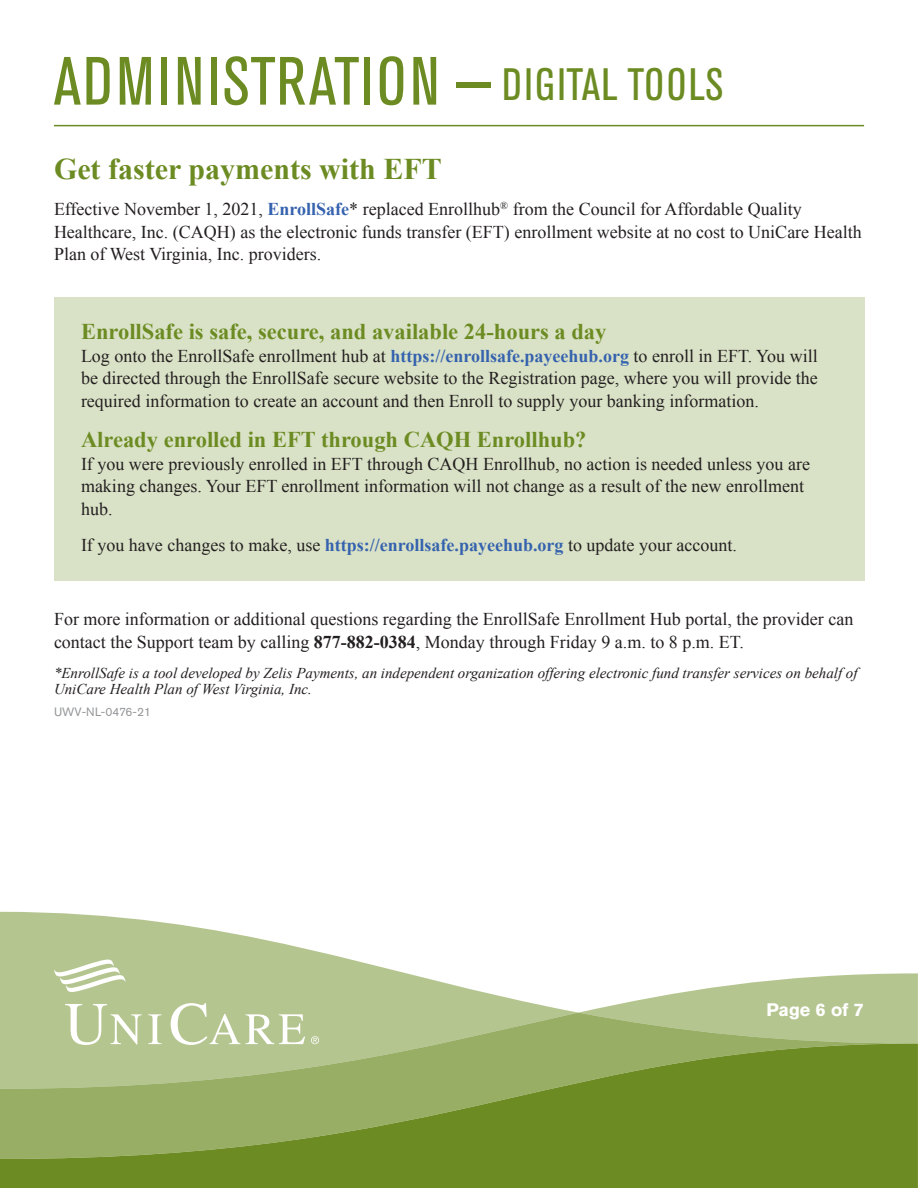
<style>
.page{position:relative;width:918px;height:1188px;background:#fff}
.page>*{position:absolute;margin:0;border:0;box-sizing:border-box;transform-origin:0 0}
.t1{font:condensed 67.5px "Akzidenz Grotesk Std";letter-spacing:.045em;color:#6c8b22}
.Title_Header{font:700 30px "Times New Roman";color:#6c8b22}
.Sub_head{font:700 22.5px "Times New Roman";color:#6c8b22}
.Body_Text{font:18px/22.5px "Times New Roman";color:#231f20}
.t2{font:700 18px "Akzidenz Grotesk Std";color:#fff}
.Body_Text-2{font:italic 15px/16.5px "Times New Roman";color:#231f20}
.Job_ID{font:12px "Akzidenz Grotesk Std";color:#939598}
.s1{font-size:45px}
.s2{font-weight:700;color:#3562ae}
.s3{font-weight:700}
</style>
<div class="page">
<svg style="left:0;top:912px;width:578px;height:101px;fill:#b5c590"></svg>
<svg style="left:578px;top:973px;width:340px;height:40px"></svg>
<svg style="left:0;top:1013px;width:918px;height:31px;background:#adbf84"></svg>
<svg style="left:0;top:1044px;width:918px;height:144px;background:#819c42"></svg>
<svg style="left:65px;top:1004px;width:77px;height:41px"></svg>
<svg style="left:148px;top:1014px;width:14px;height:30px"></svg>
<svg style="left:171px;top:1003px;width:69px;height:42px"></svg>
<svg style="left:246px;top:1014px;width:59px;height:30px"></svg>
<svg style="left:54px;top:960px;width:72px;height:32px"></svg>
<svg style="left:311px;top:1036px;width:8px;height:8px"></svg>
<hr style="left:54px;top:125px;width:810px;height:1px;background:#6c8b22">
<div style="left:54px;top:297px;width:810px;height:283px;background:#d9e2c6"></div>
<p class="t1" style="left:54px;top:43px;width:671px">ADMINISTRATION — <span class="s1">DIGITAL TOOLS</span></p>
<p class="Title_Header" style="left:54px;top:148px;width:389px">Get faster payments with EFT</p>
<p class="Body_Text" style="left:54px;top:198px;width:809px">Effective November 1, 2021, <span class="s2">EnrollSafe</span>* replaced Enrollhub<sup>®</sup> from the Council for Affordable Quality<br>Healthcare, Inc. (CAQH) as the electronic funds transfer (EFT) enrollment website at no cost to UniCare Health<br>Plan of West Virginia, Inc. providers.</p>
<p class="Sub_head" style="left:81px;top:316px;width:527px">EnrollSafe is safe, secure, and available 24-hours a day</p>
<p class="Body_Text" style="left:81px;top:344px;width:738px;text-align:justify">Log onto the EnrollSafe enrollment hub at <span class="s2">https://enrollsafe.payeehub.org</span> to enroll in EFT. You will be directed through the EnrollSafe secure website to the Registration page, where you will provide the required information to create an account and then Enroll to supply your banking information.</p>
<p class="Sub_head" style="left:81px;top:424px;width:507px">Already enrolled in EFT through CAQH Enrollhub?</p>
<p class="Body_Text" style="left:81px;top:452px;width:731px">If you were previously enrolled in EFT through CAQH Enrollhub, no action is needed unless you are making changes. Your EFT enrollment information will not change as a result of the new enrollment hub.</p>
<p class="Body_Text" style="left:81px;top:533px;width:658px">If you have changes to make, use <span class="s2">https://enrollsafe.payeehub.org</span> to update your account.</p>
<p class="Body_Text" style="left:54px;top:608px;width:801px">For more information or additional questions regarding the EnrollSafe Enrollment Hub portal, the provider can contact the Support team by calling <span class="s3">877-882-0384</span>, Monday through Friday 9 a.m. to 8 p.m. ET.</p>
<p class="Body_Text-2" style="left:54px;top:664px;width:805px">*EnrollSafe is a tool developed by Zelis Payments, an independent organization offering electronic fund transfer services on behalf of<br>UniCare Health Plan of West Virginia, Inc.</p>
<p class="Job_ID" style="left:54px;top:705px;width:99px">UWV-NL-0476-21</p>
<p class="t2" style="left:766px;top:999px;width:99px">Page 6 of 7</p>
</div>
